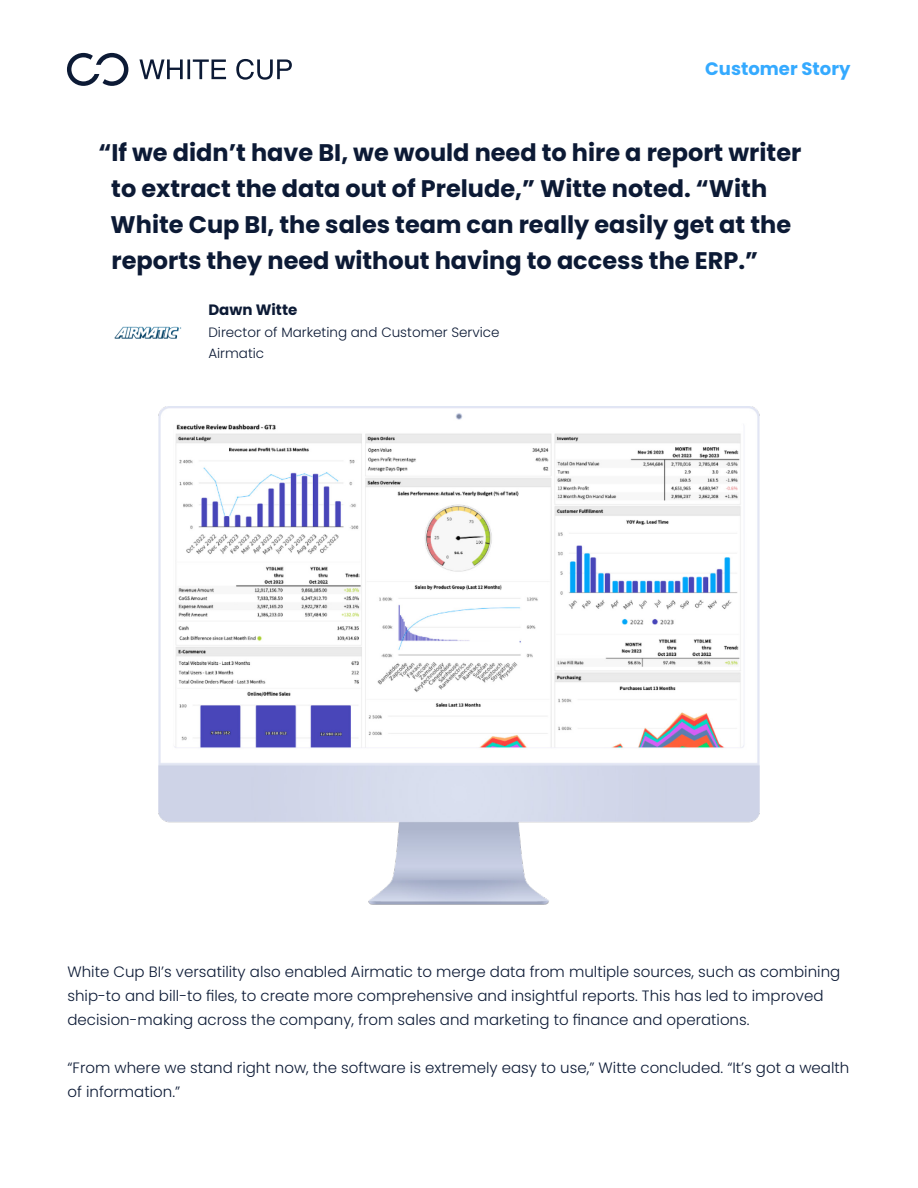
<style>
.page{position:relative;width:918px;height:1188px;background:#fff}
.page>*{position:absolute;margin:0;border:0;box-sizing:border-box;transform-origin:0 0}
.t1{font:700 24px/36px "Poppins";color:#0c1a35}
.t2{font:700 18px "Poppins";color:#35aaff}
.t3{font:300 15px/24px "Poppins";color:#0c1a35}
.t4{font:700 15px "Poppins";color:#0c1a35}
.t5{font:300 13.5px/21px "Poppins";color:#0c1a35}
</style>
<div class="page">
<svg style="left:67px;top:53px;width:61px;height:33px"></svg>
<svg style="left:139px;top:59px;width:153px;height:21px"></svg>
<img style="left:114px;top:326px;width:67px;height:13px">
<img style="left:159px;top:406px;width:600px;height:498px">
<p class="t2" style="left:705px;top:59px;width:147px">Customer Story</p>
<h1 class="t1" style="left:111px;top:135px;width:692px;text-indent:-12px">“If we didn’t have BI, we would need to hire a report writer to extract the data out of Prelude,” Witte noted. “With White Cup BI, the sales team can really easily get at the reports they need without having to access the ERP.”</h1>
<p class="t4" style="left:208px;top:301px;width:90px">Dawn Witte</p>
<p class="t5" style="left:208px;top:322px;width:293px">Director of Marketing and Customer Service<br>Airmatic</p>
<p class="t3" style="left:68px;top:960px;width:774px">White Cup BI’s versatility also enabled Airmatic to merge data from multiple sources, such as combining ship-to and bill-to files, to create more comprehensive and insightful reports. This has led to improved decision-making across the company, from sales and marketing to finance and operations.</p>
<p class="t3" style="left:68px;top:1056px;width:783px">“From where we stand right now, the software is extremely easy to use,” Witte concluded. “It’s got a wealth of information.”</p>
</div>
